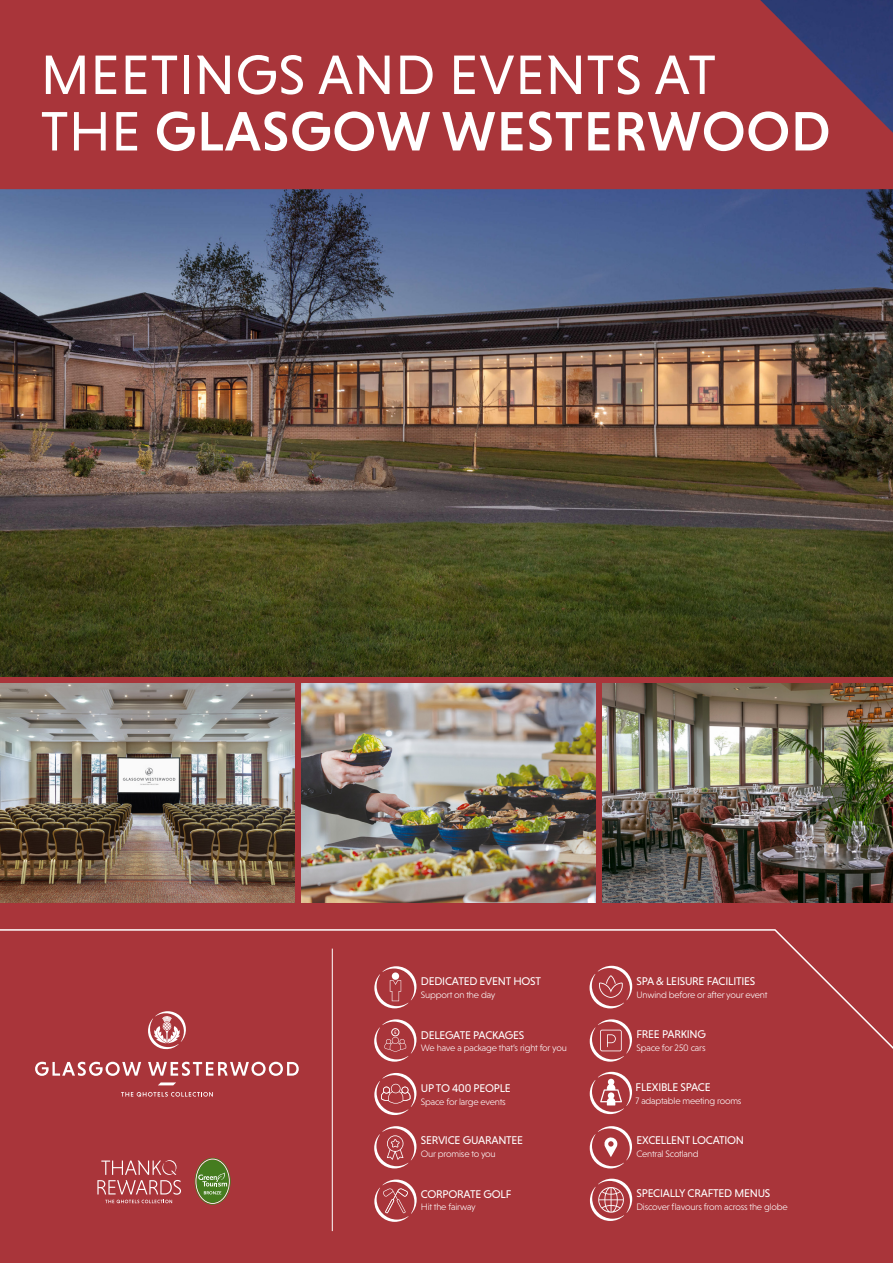
<style>
.page{position:relative;width:893px;height:1263px;background:#fff}
.page>*{position:absolute;margin:0;border:0;box-sizing:border-box;transform-origin:0 0}
.t1{font:56.55px/56.6px "Niveau Grotesk";letter-spacing:.015em;color:#fff}
.t2{font:11.4px "Niveau Grotesk";letter-spacing:-.02em;color:#fff}
.t3{font:300 9.45px "Niveau Grotesk";letter-spacing:-.02em;color:#fff}
.t4{font:5.1px "Niveau Grotesk";color:#fff}
.s1{font-weight:500}
</style>
<div class="page">
<img style="left:0;top:189px;width:893px;height:488px">
<div style="left:0;top:677px;width:893px;height:586px;background:#a9353a"></div>
<svg style="left:0;top:929px;width:893px;height:303px"></svg>
<img style="left:603px;top:684px;width:290px;height:219px">
<img style="left:0;top:684px;width:294px;height:219px">
<img style="left:302px;top:684px;width:293px;height:219px">
<svg style="left:590px;top:1072px;width:42px;height:42px"></svg>
<svg style="left:374px;top:1019px;width:42px;height:43px"></svg>
<div style="left:392px;top:1028px;width:7px;height:8px;border:1px solid #fff;border-radius:50%"></div>
<svg style="left:590px;top:1019px;width:42px;height:43px"></svg>
<svg style="left:374px;top:1126px;width:42px;height:42px"></svg>
<svg style="left:374px;top:1073px;width:42px;height:42px"></svg>
<svg style="left:590px;top:966px;width:42px;height:42px"></svg>
<svg style="left:590px;top:1126px;width:42px;height:42px"></svg>
<svg style="left:158px;top:1082px;width:18px;height:3px"></svg>
<svg style="left:121px;top:1092px;width:92px;height:5px"></svg>
<svg style="left:35px;top:1062px;width:106px;height:14px"></svg>
<svg style="left:148px;top:1062px;width:151px;height:14px"></svg>
<svg style="left:148px;top:1011px;width:40px;height:40px"></svg>
<svg style="left:374px;top:1179px;width:43px;height:43px"></svg>
<svg style="left:374px;top:966px;width:42px;height:42px"></svg>
<div style="left:0;top:0;width:893px;height:189px;background:#a9353a"></div>
<hr style="left:332px;top:948px;width:1px;height:283px;background:#fff">
<svg style="left:97px;top:1160px;width:84px;height:43px"></svg>
<svg style="left:195px;top:1158px;width:36px;height:47px"></svg>
<svg style="left:590px;top:1179px;width:42px;height:42px"></svg>
<h1 class="t1" style="left:41px;top:46px;width:791px">MEETINGS AND EVENTS AT<br>THE <span class="s1">GLASGOW WESTERWOOD</span></h1>
<p class="t4" style="left:394px;top:1029px;width:4px">£</p>
<p class="t2" style="left:421px;top:974px;width:122px">DEDICATED EVENT HOST</p>
<p class="t3" style="left:421px;top:989px;width:76px">Support on the day</p>
<p class="t2" style="left:421px;top:1028px;width:105px">DELEGATE PACKAGES</p>
<p class="t3" style="left:421px;top:1043px;width:147px">We have a package that’s right for you</p>
<p class="t2" style="left:421px;top:1081px;width:91px">UP TO 400 PEOPLE</p>
<p class="t3" style="left:421px;top:1096px;width:86px">Space for large events</p>
<p class="t2" style="left:421px;top:1134px;width:104px">SERVICE GUARANTEE</p>
<p class="t3" style="left:421px;top:1148px;width:76px">Our promise to you</p>
<p class="t2" style="left:421px;top:1187px;width:92px">CORPORATE GOLF</p>
<p class="t3" style="left:421px;top:1202px;width:56px">Hit the fairway</p>
<p class="t2" style="left:636px;top:974px;width:120px">SPA &amp; LEISURE FACILITIES</p>
<p class="t3" style="left:636px;top:989px;width:132px">Unwind before or after your event</p>
<p class="t2" style="left:636px;top:1028px;width:71px">FREE PARKING</p>
<p class="t3" style="left:636px;top:1043px;width:71px">Space for 250 cars</p>
<p class="t2" style="left:636px;top:1080px;width:77px">FLEXIBLE SPACE</p>
<p class="t3" style="left:636px;top:1095px;width:107px">7 adaptable meeting rooms</p>
<p class="t2" style="left:636px;top:1134px;width:109px">EXCELLENT LOCATION</p>
<p class="t3" style="left:636px;top:1148px;width:64px">Central Scotland</p>
<p class="t2" style="left:636px;top:1186px;width:135px">SPECIALLY CRAFTED MENUS</p>
<p class="t3" style="left:636px;top:1201px;width:153px">Discover flavours from across the globe</p>
</div>
